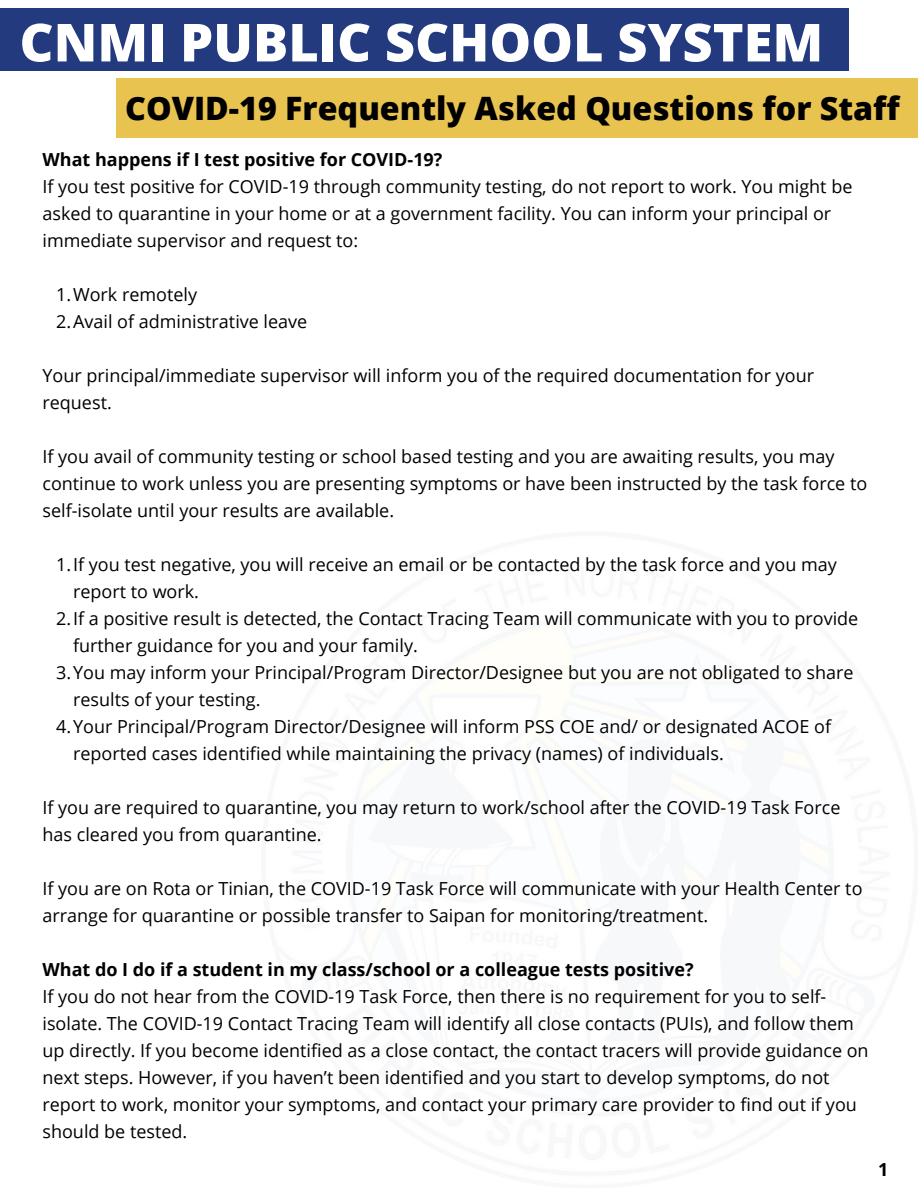
<style>
.page{position:relative;width:918px;height:1188px;background:#fff}
.page>*{position:absolute;margin:0;border:0;box-sizing:border-box;transform-origin:0 0}
.t1{font:800 52.5px "Open Sans";color:#fff}
.t2{font:800 32.25px "Open Sans";color:#000}
.t3{font:18px/27px "Open Sans";color:#000}
.t4{font:700 18px "Open Sans";color:#000}
</style>
<div class="page">
<div style="left:0;top:9px;width:849px;height:61px;background:#233a7f"></div>
<div style="left:116px;top:78px;width:802px;height:59px;background:#e9c350"></div>
<p class="t1" style="left:20px;top:5px;width:805px">CNMI PUBLIC SCHOOL SYSTEM</p>
<p class="t2" style="left:125px;top:85px;width:776px">COVID-19 Frequently Asked Questions for Staff</p>
<p class="t4" style="left:43px;top:147px;width:401px">What happens if I test positive for COVID-19?</p>
<p class="t3" style="left:43px;top:172px;width:811px">If you test positive for COVID-19 through community testing, do not report to work. You might be asked to quarantine in your home or at a government facility. You can inform your principal or immediate supervisor and request to:</p>
<p class="t3" style="left:56px;top:280px;width:142px">1.Work remotely</p>
<p class="t3" style="left:56px;top:307px;width:253px">2.Avail of administrative leave</p>
<p class="t3" style="left:43px;top:361px;width:773px">Your principal/immediate supervisor will inform you of the required documentation for your request.</p>
<p class="t3" style="left:43px;top:442px;width:826px">If you avail of community testing or school based testing and you are awaiting results, you may continue to work unless you are presenting symptoms or have been instructed by the task force to self-isolate until your results are available.</p>
<p class="t3" style="left:73px;top:550px;width:765px;text-indent:-17px">1.If you test negative, you will receive an email or be contacted by the task force and you may report to work.</p>
<p class="t3" style="left:73px;top:604px;width:787px;text-indent:-17px">2.If a positive result is detected, the Contact Tracing Team will communicate with you to provide further guidance for you and your family.</p>
<p class="t3" style="left:73px;top:658px;width:782px;text-indent:-17px">3.You may inform your Principal/Program Director/Designee but you are not obligated to share results of your testing.</p>
<p class="t3" style="left:73px;top:712px;width:760px;text-indent:-17px">4.Your Principal/Program Director/Designee will inform PSS COE and/ or designated ACOE of reported cases identified while maintaining the privacy (names) of individuals.</p>
<p class="t3" style="left:43px;top:793px;width:799px">If you are required to quarantine, you may return to work/school after the COVID-19 Task Force has cleared you from quarantine.</p>
<p class="t3" style="left:43px;top:874px;width:822px">If you are on Rota or Tinian, the COVID-19 Task Force will communicate with your Health Center to arrange for quarantine or possible transfer to Saipan for monitoring/treatment.</p>
<p class="t4" style="left:43px;top:957px;width:653px">What do I do if a student in my class/school or a colleague tests positive?</p>
<p class="t3" style="left:43px;top:982px;width:828px">If you do not hear from the COVID-19 Task Force, then there is no requirement for you to self&shy;isolate. The COVID-19 Contact Tracing Team will identify all close contacts (PUIs), and follow them up directly. If you become identified as a close contact, the contact tracers will provide guidance on next steps. However, if you haven’t been identified and you start to develop symptoms, do not report to work, monitor your symptoms, and contact your primary care provider to find out if you should be tested.</p>
<p class="t4" style="left:878px;top:1156px;width:12px">1</p>
</div>
